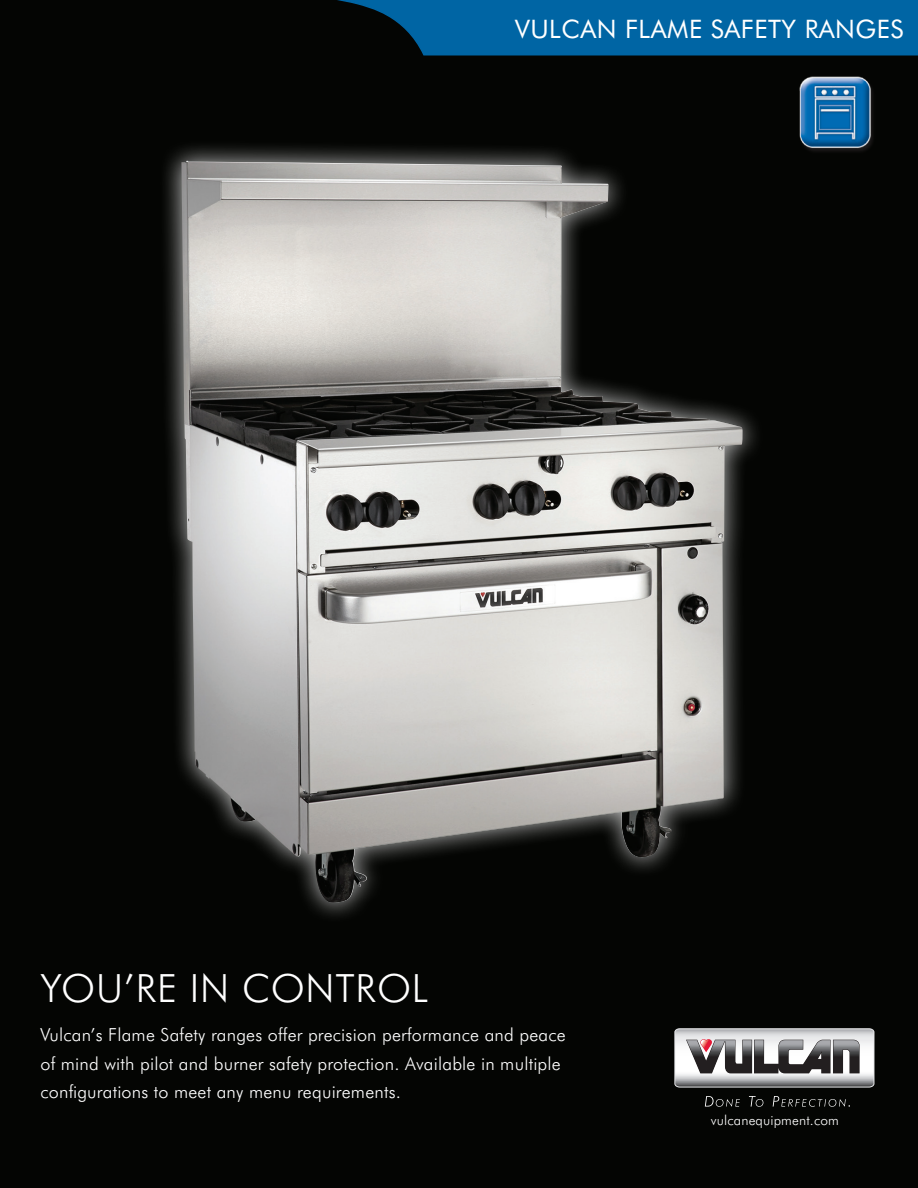
<style>
.page{position:relative;width:918px;height:1188px;background:#040503}
.page>*{position:absolute;margin:0;border:0;box-sizing:border-box;transform-origin:0 0}
.t1{font:300 39px "Futura BT";letter-spacing:.02em;color:#fff}
.t2{font:25.5px "Futura BT";letter-spacing:.02em;color:#fff}
.Body{font:300 18px/28.5px "Futura BT";letter-spacing:.01em;color:#fff}
.Left_Captions{font:300 13.65px "Futura BT";letter-spacing:.01em;color:#fff}
</style>
<div class="page">
<svg style="left:337px;top:0;width:581px;height:56px;background:#005a92"></svg>
<svg style="left:705px;top:1096px;width:35px;height:11px"></svg>
<svg style="left:749px;top:1096px;width:14px;height:11px"></svg>
<svg style="left:773px;top:1096px;width:77px;height:11px"></svg>
<svg style="left:674px;top:1028px;width:200px;height:60px;background:#a3a1a3"></svg>
<img style="left:799px;top:76px;width:74px;height:75px">
<div style="left:159px;top:139px;width:605px;height:785px;background:#fff;opacity:.75"></div>
<img style="left:181px;top:161px;width:562px;height:742px">
<p class="t2" style="left:515px;top:13px;width:390px">VULCAN FLAME SAFETY RANGES</p>
<p class="t1" style="left:40px;top:964px;width:389px">YOU’RE IN CONTROL</p>
<p class="Body" style="left:40px;top:1020px;width:527px">Vulcan’s Flame Safety ranges offer precision performance and peace of mind with pilot and burner safety protection. Available in multiple configurations to meet any menu requirements.</p>
<p class="Left_Captions" style="left:711px;top:1112px;width:130px">vulcanequipment.com</p>
</div>
